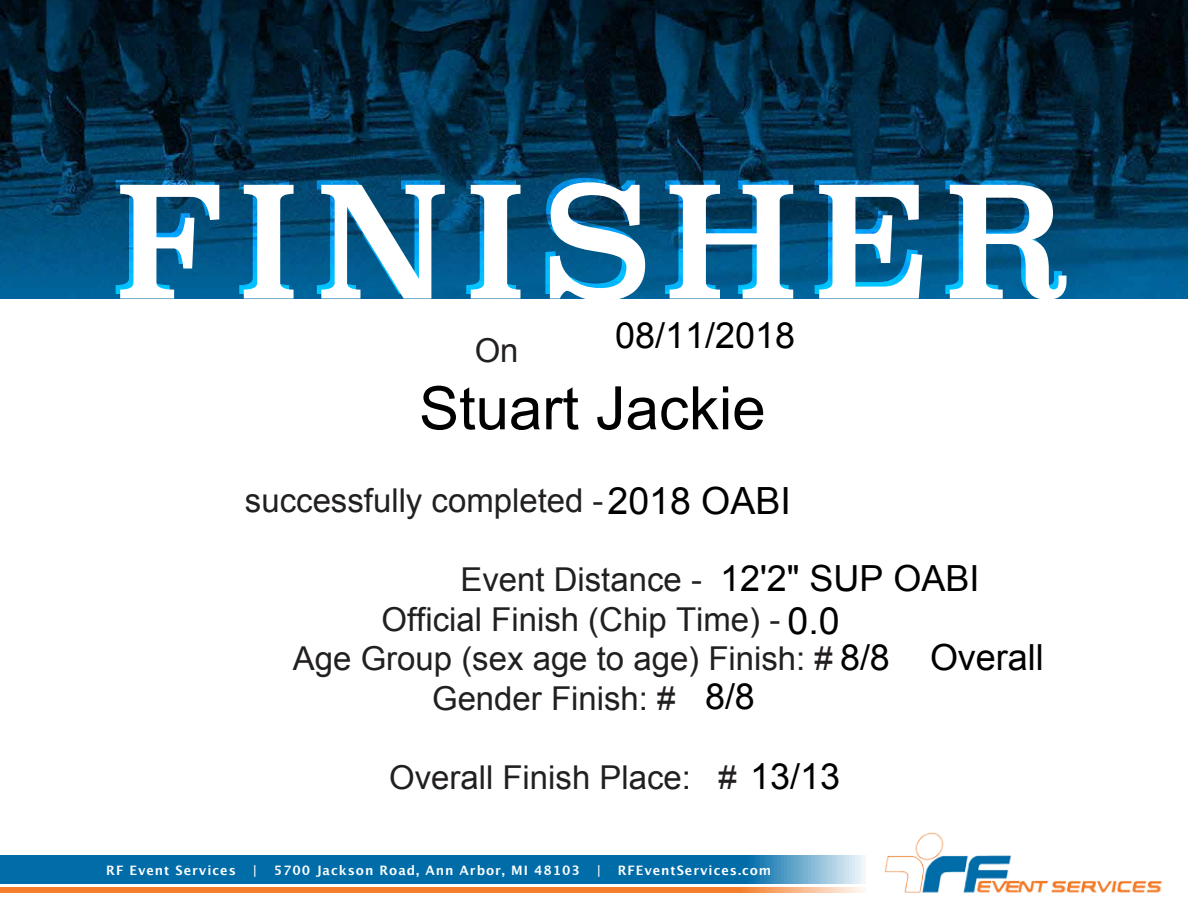
<style>
.page{position:relative;width:1188px;height:918px;background:#fff}
.page>*{position:absolute;margin:0;border:0;box-sizing:border-box;transform-origin:0 0}
.t1{font:153px "Superclarendon";letter-spacing:.1em;color:#fff}
.t2{font:60px "Arial";color:#000}
.t3{font:37.5px "Arial";color:#000}
.t4{font:36px "Arial";color:#000}
.t5{font:32.85px "Arial";color:#221f20}
.t6{font:700 13.05px "Lucida Grande";letter-spacing:.075em;color:#fff}
.s1{font-size:36px;color:#000}
</style>
<div class="page">
<img style="left:0;top:0;width:1188px;height:298px">
<img style="left:884px;top:832px;width:278px;height:61px">
<svg style="left:0;top:856px;width:865px;height:27px;background:#1076ae"></svg>
<svg style="left:0;top:887px;width:865px;height:5px;background:#f48739"></svg>
<h1 class="t1" style="left:110px;top:135px;width:957px">FINISHER</h1>
<p class="t5" style="left:475px;top:328px;width:45px">On</p>
<p class="t4" style="left:615px;top:315px;width:182px">08/11/2018</p>
<h2 class="t2" style="left:419px;top:375px;width:348px">Stuart Jackie</h2>
<p class="t3" style="left:608px;top:480px;width:185px">2018 OABI</p>
<p class="t5" style="left:245px;top:479px;width:360px">successfully completed -</p>
<p class="t4" style="left:720px;top:558px;width:261px">12'2" SUP OABI</p>
<p class="t5" style="left:460px;top:558px;width:243px">Event Distance -</p>
<p class="t5" style="left:382px;top:598px;width:400px">Official Finish (Chip Time) -</p>
<p class="t5" style="left:293px;top:637px;width:599px">Age Group (sex age to age) Finish: # <span class="s1">8/8</span></p>
<p class="t5" style="left:432px;top:677px;width:245px">Gender Finish: #</p>
<p class="t3" style="left:788px;top:600px;width:54px">0.0</p>
<p class="t4" style="left:930px;top:638px;width:115px">Overall</p>
<p class="t4" style="left:705px;top:677px;width:52px">8/8</p>
<p class="t5" style="left:389px;top:756px;width:452px">Overall Finish Place: # <span class="s1">13/13</span></p>
<p class="t6" style="left:106px;top:860px;width:131px">RF Event Services</p>
<p class="t6" style="left:252px;top:860px;width:6px">|</p>
<p class="t6" style="left:274px;top:860px;width:308px">5700 Jackson Road, Ann Arbor, MI 48103</p>
<p class="t6" style="left:596px;top:860px;width:6px">|</p>
<p class="t6" style="left:618px;top:860px;width:155px">RFEventServices.com</p>
</div>
